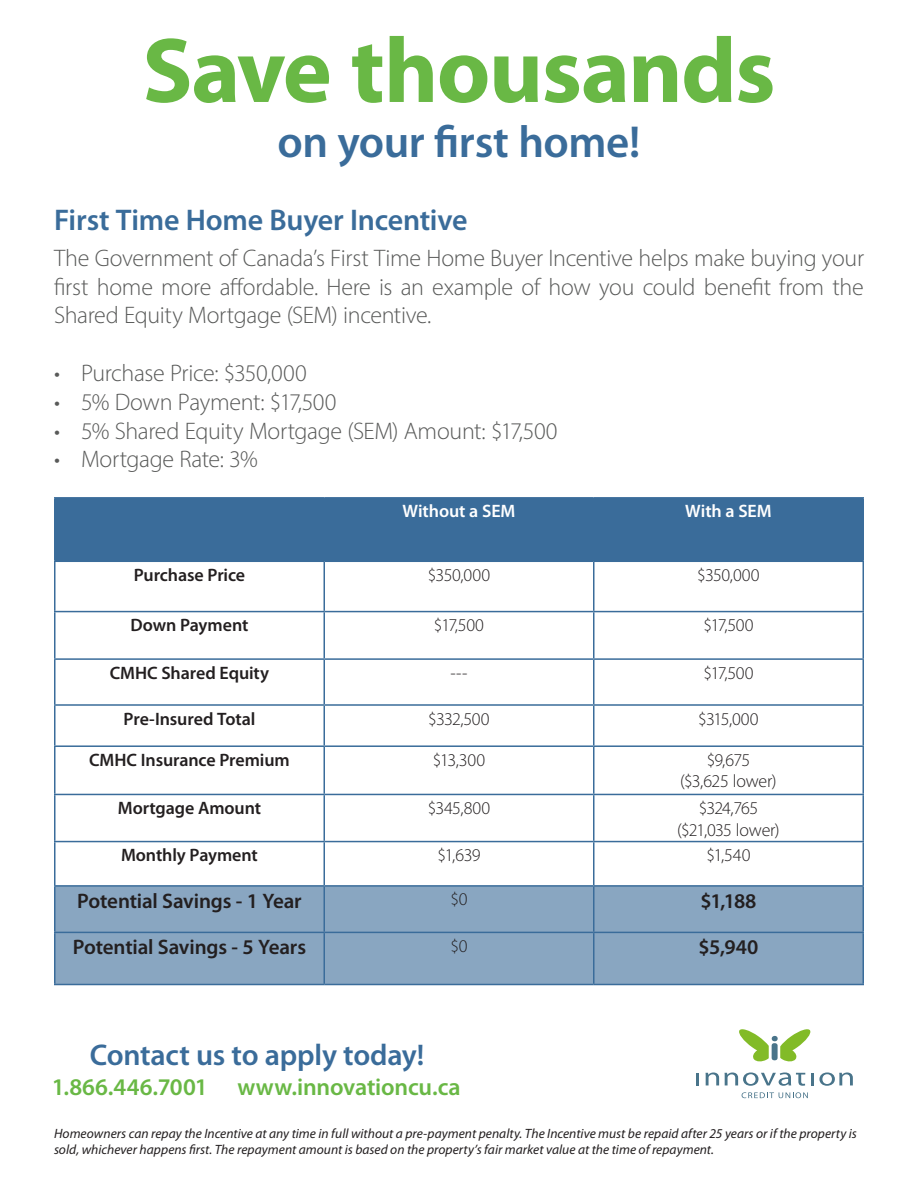
<style>
.page{position:relative;width:918px;height:1188px;background:#fff}
.page>*{position:absolute;margin:0;border:0;box-sizing:border-box;transform-origin:0 0}
.t1{font:700 93px "Myriad Pro";letter-spacing:-.015em;color:#69b845}
.t2{font:600 45px "Myriad Pro";letter-spacing:-.01em;color:#3a6c9a}
.t3{font:600 30px "Myriad Pro";letter-spacing:-.01em;color:#3a6c9a}
.t4{font:300 24px/28.8px "Myriad Pro";letter-spacing:-.015em;color:#595a59;text-align:justify}
.t5{font:600 24px "Myriad Pro";letter-spacing:-.005em;color:#69b845}
.t6{font:600 21px "Myriad Pro";letter-spacing:-.01em;color:#231f20}
.t7{font:300 18px "Myriad Pro";letter-spacing:-.025em;color:#231f20}
.t8{font:600 18px "Myriad Pro";letter-spacing:-.005em;color:#231f20}
.t9{font:600 18px "Myriad Pro";letter-spacing:-.005em;color:#fff}
.t10{font:italic 13.5px/16.2px "Myriad Pro";letter-spacing:.005em;color:#231f20}
</style>
<div class="page">
<div style="left:56px;top:499px;width:806px;height:62px;background:#3a6c9a"></div>
<div style="left:56px;top:887px;width:806px;height:97px;background:#89a6c1"></div>
<hr style="left:54px;top:497px;width:270px;height:2px;background:#3a6c9a">
<hr style="left:54px;top:499px;width:2px;height:62px;background:#3a6c9a">
<hr style="left:593px;top:499px;width:1px;height:62px;background:#3a6c9a">
<hr style="left:54px;top:561px;width:270px;height:1px;background:#3a6c9a">
<hr style="left:54px;top:611px;width:270px;height:1px;background:#3a6c9a">
<hr style="left:324px;top:611px;width:270px;height:1px;background:#3a6c9a">
<hr style="left:594px;top:611px;width:270px;height:1px;background:#3a6c9a">
<hr style="left:54px;top:658px;width:270px;height:2px;background:#3a6c9a">
<hr style="left:324px;top:658px;width:270px;height:2px;background:#3a6c9a">
<hr style="left:594px;top:658px;width:270px;height:2px;background:#3a6c9a">
<hr style="left:54px;top:704px;width:270px;height:2px;background:#3a6c9a">
<hr style="left:324px;top:704px;width:270px;height:2px;background:#3a6c9a">
<hr style="left:594px;top:704px;width:270px;height:2px;background:#3a6c9a">
<hr style="left:54px;top:745px;width:270px;height:2px;background:#3a6c9a">
<hr style="left:324px;top:745px;width:270px;height:2px;background:#3a6c9a">
<hr style="left:594px;top:745px;width:270px;height:2px;background:#3a6c9a">
<hr style="left:54px;top:794px;width:270px;height:1px;background:#3a6c9a">
<hr style="left:324px;top:794px;width:270px;height:1px;background:#3a6c9a">
<hr style="left:594px;top:794px;width:270px;height:1px;background:#3a6c9a">
<hr style="left:54px;top:841px;width:270px;height:1px;background:#3a6c9a">
<hr style="left:324px;top:841px;width:270px;height:1px;background:#3a6c9a">
<hr style="left:594px;top:841px;width:270px;height:1px;background:#3a6c9a">
<hr style="left:54px;top:885px;width:270px;height:2px;background:#3a6c9a">
<hr style="left:324px;top:885px;width:270px;height:2px;background:#3a6c9a">
<hr style="left:594px;top:885px;width:270px;height:2px;background:#3a6c9a">
<hr style="left:54px;top:932px;width:270px;height:1px;background:#3a6c9a">
<hr style="left:324px;top:932px;width:270px;height:1px;background:#3a6c9a">
<hr style="left:594px;top:932px;width:270px;height:1px;background:#3a6c9a">
<hr style="left:54px;top:562px;width:2px;height:49px;background:#3a6c9a">
<hr style="left:54px;top:612px;width:2px;height:46px;background:#3a6c9a">
<hr style="left:54px;top:660px;width:2px;height:44px;background:#3a6c9a">
<hr style="left:54px;top:706px;width:2px;height:39px;background:#3a6c9a">
<hr style="left:54px;top:747px;width:2px;height:47px;background:#3a6c9a">
<hr style="left:54px;top:795px;width:2px;height:46px;background:#3a6c9a">
<hr style="left:54px;top:842px;width:2px;height:43px;background:#3a6c9a">
<hr style="left:54px;top:887px;width:2px;height:45px;background:#3a6c9a">
<hr style="left:54px;top:933px;width:2px;height:51px;background:#3a6c9a">
<hr style="left:54px;top:984px;width:270px;height:1px;background:#3a6c9a">
<hr style="left:324px;top:562px;width:1px;height:49px;background:#3a6c9a">
<hr style="left:324px;top:612px;width:1px;height:46px;background:#3a6c9a">
<hr style="left:324px;top:660px;width:1px;height:44px;background:#3a6c9a">
<hr style="left:324px;top:706px;width:1px;height:39px;background:#3a6c9a">
<hr style="left:324px;top:747px;width:1px;height:47px;background:#3a6c9a">
<hr style="left:324px;top:795px;width:1px;height:46px;background:#3a6c9a">
<hr style="left:324px;top:842px;width:1px;height:43px;background:#3a6c9a">
<hr style="left:324px;top:887px;width:1px;height:45px;background:#3a6c9a">
<hr style="left:324px;top:933px;width:1px;height:51px;background:#3a6c9a">
<hr style="left:324px;top:984px;width:270px;height:1px;background:#3a6c9a">
<hr style="left:593px;top:562px;width:1px;height:49px;background:#3a6c9a">
<hr style="left:862px;top:562px;width:2px;height:49px;background:#3a6c9a">
<hr style="left:593px;top:612px;width:1px;height:46px;background:#3a6c9a">
<hr style="left:862px;top:612px;width:2px;height:46px;background:#3a6c9a">
<hr style="left:593px;top:660px;width:1px;height:44px;background:#3a6c9a">
<hr style="left:862px;top:660px;width:2px;height:44px;background:#3a6c9a">
<hr style="left:593px;top:706px;width:1px;height:39px;background:#3a6c9a">
<hr style="left:862px;top:706px;width:2px;height:39px;background:#3a6c9a">
<hr style="left:593px;top:747px;width:1px;height:47px;background:#3a6c9a">
<hr style="left:862px;top:747px;width:2px;height:47px;background:#3a6c9a">
<hr style="left:593px;top:795px;width:1px;height:46px;background:#3a6c9a">
<hr style="left:862px;top:795px;width:2px;height:46px;background:#3a6c9a">
<hr style="left:593px;top:842px;width:1px;height:43px;background:#3a6c9a">
<hr style="left:862px;top:842px;width:2px;height:43px;background:#3a6c9a">
<hr style="left:593px;top:887px;width:1px;height:45px;background:#3a6c9a">
<hr style="left:862px;top:887px;width:2px;height:45px;background:#3a6c9a">
<hr style="left:593px;top:933px;width:1px;height:51px;background:#3a6c9a">
<hr style="left:862px;top:933px;width:2px;height:51px;background:#3a6c9a">
<hr style="left:594px;top:984px;width:270px;height:1px;background:#3a6c9a">
<hr style="left:324px;top:497px;width:270px;height:2px;background:#3a6c9a">
<hr style="left:324px;top:499px;width:1px;height:62px;background:#3a6c9a">
<hr style="left:594px;top:497px;width:270px;height:2px;background:#3a6c9a">
<hr style="left:862px;top:499px;width:2px;height:62px;background:#3a6c9a">
<hr style="left:324px;top:561px;width:270px;height:1px;background:#3a6c9a">
<hr style="left:594px;top:561px;width:270px;height:1px;background:#3a6c9a">
<svg style="left:739px;top:1029px;width:72px;height:33px"></svg>
<svg style="left:742px;top:1092px;width:66px;height:6px"></svg>
<svg style="left:706px;top:1072px;width:13px;height:13px"></svg>
<svg style="left:725px;top:1072px;width:80px;height:14px"></svg>
<svg style="left:811px;top:1072px;width:42px;height:14px"></svg>
<svg style="left:696px;top:1073px;width:3px;height:12px"></svg>
<p class="t1" style="left:142px;top:10px;width:635px">Save thousands</p>
<p class="t2" style="left:277px;top:114px;width:365px">on your first home!</p>
<p class="t3" style="left:54px;top:201px;width:415px">First Time Home Buyer Incentive</p>
<p class="t4" style="left:54px;top:243px;width:812px">The Government of Canada’s First Time Home Buyer Incentive helps make buying your first home more affordable. Here is an example of how you could benefit from the Shared Equity Mortgage (SEM) incentive.</p>
<p class="t4" style="left:54px;top:358px;width:254px">• Purchase Price: $350,000</p>
<p class="t4" style="left:54px;top:387px;width:284px">• 5% Down Payment: $17,500</p>
<p class="t4" style="left:54px;top:416px;width:505px">• 5% Shared Equity Mortgage (SEM) Amount: $17,500</p>
<p class="t4" style="left:54px;top:445px;width:205px">• Mortgage Rate: 3%</p>
<p class="t9" style="left:403px;top:500px;width:114px">Without a SEM</p>
<p class="t9" style="left:685px;top:500px;width:88px">With a SEM</p>
<p class="t8" style="left:134px;top:563px;width:113px">Purchase Price</p>
<p class="t7" style="left:428px;top:564px;width:64px">$350,000</p>
<p class="t7" style="left:697px;top:564px;width:64px">$350,000</p>
<p class="t8" style="left:131px;top:614px;width:119px">Down Payment</p>
<p class="t7" style="left:434px;top:614px;width:52px">$17,500</p>
<p class="t7" style="left:703px;top:614px;width:52px">$17,500</p>
<p class="t8" style="left:110px;top:661px;width:161px">CMHC Shared Equity</p>
<p class="t7" style="left:451px;top:662px;width:18px">---</p>
<p class="t7" style="left:703px;top:662px;width:52px">$17,500</p>
<p class="t8" style="left:124px;top:707px;width:133px">Pre-Insured Total</p>
<p class="t7" style="left:428px;top:708px;width:63px">$332,500</p>
<p class="t7" style="left:698px;top:708px;width:62px">$315,000</p>
<p class="t8" style="left:89px;top:748px;width:202px">CMHC Insurance Premium</p>
<p class="t7" style="left:433px;top:749px;width:54px">$13,300</p>
<p class="t7" style="left:707px;top:749px;width:45px">$9,675</p>
<p class="t7" style="left:680px;top:770px;width:98px">($3,625 lower)</p>
<p class="t8" style="left:118px;top:796px;width:145px">Mortgage Amount</p>
<p class="t7" style="left:428px;top:797px;width:64px">$345,800</p>
<p class="t7" style="left:699px;top:797px;width:61px">$324,765</p>
<p class="t7" style="left:677px;top:819px;width:104px">($21,035 lower)</p>
<p class="t8" style="left:121px;top:844px;width:138px">Monthly Payment</p>
<p class="t7" style="left:437px;top:844px;width:45px">$1,639</p>
<p class="t7" style="left:706px;top:844px;width:46px">$1,540</p>
<p class="t6" style="left:77px;top:887px;width:226px">Potential Savings - 1 Year</p>
<p class="t7" style="left:450px;top:889px;width:19px">$0</p>
<p class="t6" style="left:700px;top:887px;width:58px">$1,188</p>
<p class="t6" style="left:73px;top:934px;width:235px">Potential Savings - 5 Years</p>
<p class="t7" style="left:450px;top:935px;width:19px">$0</p>
<p class="t6" style="left:699px;top:934px;width:61px">$5,940</p>
<p class="t3" style="left:90px;top:1036px;width:336px">Contact us to apply today!</p>
<p class="t5" style="left:52px;top:1072px;width:410px">1.866.446.7001 www.innovationcu.ca</p>
<p class="t10" style="left:54px;top:1125px;width:804px">Homeowners can repay the Incentive at any time in full without a pre-payment penalty. The Incentive must be repaid after 25 years or if the property is sold, whichever happens first. The repayment amount is based on the property’s fair market value at the time of repayment.</p>
</div>
